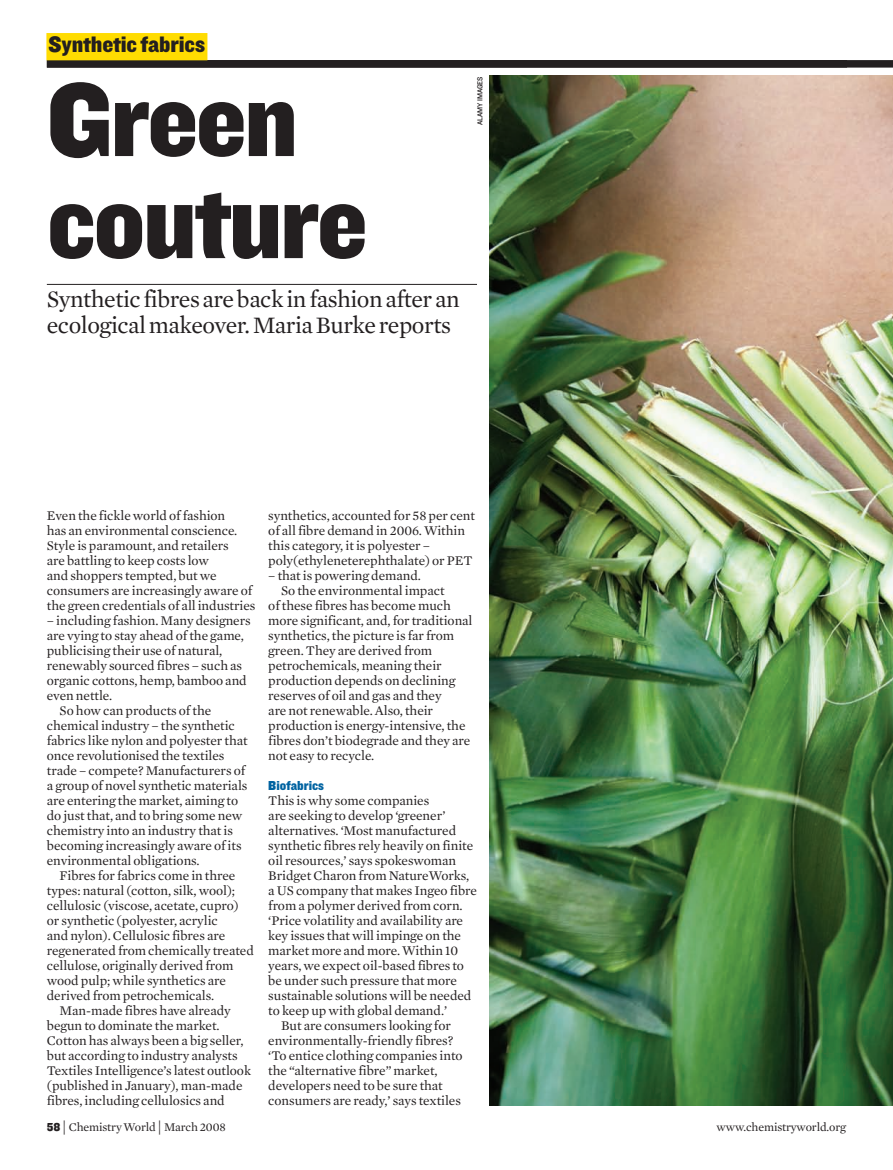
<style>
.page{position:relative;width:893px;height:1170px;background:#fff}
.page>*{position:absolute;margin:0;border:0;box-sizing:border-box;transform-origin:0 0}
.t1{font:108px/102px "Knockout HTF71 Full Middlewt";letter-spacing:-.025em;color:#231f20}
.t2{font:24px/25.5px "Mercury News HTF1 Roman";letter-spacing:-.02em;color:#231f20}
.t3{font:23.25px "Knockout HTF71 Full Middlewt";letter-spacing:-.01em;color:#231f20}
.t4{font:13.5px/15px "Mercury News HTF1 Roman";letter-spacing:-.005em;color:#231f20}
.t5{font:13.5px "Knockout HTF71 Full Middlewt";letter-spacing:-.005em;color:#0063a1}
.t6{font:12px "Mercury News HTF1 Roman";letter-spacing:-.01em;color:#231f20}
.t7{font:7.5px "Knockout HTF31 Junior Middle";letter-spacing:-.005em;color:#231f20}
.s1{font-family:"Knockout HTF71 Full Middlewt"}
.s2{font-size:15px}
</style>
<div class="page">
<div style="left:47px;top:60px;width:845px;height:8px;background:#231f20"></div>
<div style="left:46px;top:33px;width:161px;height:27px;background:#ffdc01"></div>
<img style="left:489px;top:75px;width:403px;height:1029px">
<hr style="left:47px;top:284px;width:430px;height:1px;background:#231f20">
<p class="t3" style="left:49px;top:32px;width:158px">Synthetic fabrics</p>
<p class="t1" style="left:47px;top:72px;width:322px">Green couture</p>
<p class="t2" style="left:47px;top:286px;width:414px">Synthetic fibres are back in fashion after an ecological makeover. Maria Burke reports</p>
<p class="t7" style="left:476px;top:125px;width:50px;rotate:-90deg">ALAMY IMAGES</p>
<p class="t4" style="left:47px;top:508px;width:210px">Even the fickle world of fashion<br>has an environmental conscience.<br>Style is paramount, and retailers<br>are battling to keep costs low<br>and shoppers tempted, but we consumers are increasingly aware of the green credentials of all industries</p>
<p class="t4" style="left:47px;top:613px;width:205px">– including fashion. Many designers</p>
<p class="t4" style="left:47px;top:628px;width:198px">are vying to stay ahead of the game,</p>
<p class="t4" style="left:47px;top:643px;width:177px">publicising their use of natural,</p>
<p class="t4" style="left:47px;top:658px;width:197px">renewably sourced fibres – such as</p>
<p class="t4" style="left:47px;top:673px;width:201px">organic cottons, hemp, bamboo and</p>
<p class="t4" style="left:47px;top:688px;width:67px">even nettle.</p>
<p class="t4" style="left:60px;top:703px;width:153px">So how can products of the</p>
<p class="t4" style="left:47px;top:718px;width:189px">chemical industry – the synthetic</p>
<p class="t4" style="left:47px;top:733px;width:202px">fabrics like nylon and polyester that</p>
<p class="t4" style="left:47px;top:748px;width:179px">once revolutionised the textiles</p>
<p class="t4" style="left:47px;top:763px;width:200px">trade – compete? Manufacturers of</p>
<p class="t4" style="left:47px;top:778px;width:202px">a group of novel synthetic materials</p>
<p class="t4" style="left:47px;top:793px;width:193px">are entering the market, aiming to</p>
<p class="t4" style="left:47px;top:808px;width:197px">do just that, and to bring some new</p>
<p class="t4" style="left:47px;top:823px;width:187px">chemistry into an industry that is</p>
<p class="t4" style="left:47px;top:838px;width:196px">becoming increasingly aware of its</p>
<p class="t4" style="left:47px;top:853px;width:154px">environmental obligations.</p>
<p class="t4" style="left:60px;top:868px;width:177px">Fibres for fabrics come in three</p>
<p class="t4" style="left:47px;top:883px;width:190px">types: natural (cotton, silk, wool);</p>
<p class="t4" style="left:47px;top:898px;width:193px">cellulosic (viscose, acetate, cupro)</p>
<p class="t4" style="left:47px;top:913px;width:172px">or synthetic (polyester, acrylic</p>
<p class="t4" style="left:47px;top:928px;width:180px">and nylon). Cellulosic fibres are</p>
<p class="t4" style="left:47px;top:943px;width:208px">regenerated from chemically treated</p>
<p class="t4" style="left:47px;top:958px;width:188px">cellulose, originally derived from</p>
<p class="t4" style="left:47px;top:973px;width:180px">wood pulp; while synthetics are</p>
<p class="t4" style="left:47px;top:988px;width:169px">derived from petrochemicals.</p>
<p class="t4" style="left:60px;top:1003px;width:173px">Man-made fibres have already</p>
<p class="t4" style="left:47px;top:1018px;width:174px">begun to dominate the market.</p>
<p class="t4" style="left:47px;top:1033px;width:198px">Cotton has always been a big seller,</p>
<p class="t4" style="left:47px;top:1048px;width:192px">but according to industry analysts</p>
<p class="t4" style="left:47px;top:1063px;width:206px">Textiles Intelligence’s latest outlook</p>
<p class="t4" style="left:47px;top:1078px;width:197px">(published in January), man-made</p>
<p class="t4" style="left:47px;top:1093px;width:179px">fibres, including cellulosics and</p>
<p class="t4" style="left:268px;top:508px;width:208px">synthetics, accounted for 58 per cent of all fibre demand in 2006. Within this category, it is polyester – poly(ethyleneterephthalate) or PET</p>
<p class="t4" style="left:268px;top:568px;width:154px">– that is powering demand.</p>
<p class="t4" style="left:281px;top:583px;width:165px">So the environmental impact</p>
<p class="t4" style="left:268px;top:598px;width:184px">of these fibres has become much</p>
<p class="t4" style="left:268px;top:613px;width:205px">more significant, and, for traditional</p>
<p class="t4" style="left:268px;top:628px;width:187px">synthetics, the picture is far from</p>
<p class="t4" style="left:268px;top:643px;width:165px">green. They are derived from</p>
<p class="t4" style="left:268px;top:658px;width:175px">petrochemicals, meaning their</p>
<p class="t4" style="left:268px;top:673px;width:189px">production depends on declining</p>
<p class="t4" style="left:268px;top:688px;width:175px">reserves of oil and gas and they</p>
<p class="t4" style="left:268px;top:703px;width:166px">are not renewable. Also, their</p>
<p class="t4" style="left:268px;top:718px;width:198px">production is energy-intensive, the</p>
<p class="t4" style="left:268px;top:733px;width:203px">fibres don’t biodegrade and they are</p>
<p class="t4" style="left:268px;top:748px;width:107px">not easy to recycle.</p>
<p class="t5" style="left:268px;top:778px;width:57px">Biofabrics</p>
<p class="t4" style="left:268px;top:793px;width:162px">This is why some companies</p>
<p class="t4" style="left:268px;top:808px;width:179px">are seeking to develop ‘greener’</p>
<p class="t4" style="left:268px;top:823px;width:189px">alternatives. ‘Most manufactured</p>
<p class="t4" style="left:268px;top:838px;width:206px">synthetic fibres rely heavily on finite</p>
<p class="t4" style="left:268px;top:853px;width:189px">oil resources,’ says spokeswoman</p>
<p class="t4" style="left:268px;top:868px;width:202px">Bridget Charon from NatureWorks,</p>
<p class="t4" style="left:268px;top:883px;width:210px">a US company that makes Ingeo fibre</p>
<p class="t4" style="left:268px;top:898px;width:196px">from a polymer derived from corn.</p>
<p class="t4" style="left:268px;top:913px;width:196px">‘Price volatility and availability are</p>
<p class="t4" style="left:268px;top:928px;width:194px">key issues that will impinge on the</p>
<p class="t4" style="left:268px;top:943px;width:191px">market more and more. Within 10</p>
<p class="t4" style="left:268px;top:958px;width:197px">years, we expect oil-based fibres to</p>
<p class="t4" style="left:268px;top:973px;width:190px">be under such pressure that more</p>
<p class="t4" style="left:268px;top:988px;width:204px">sustainable solutions will be needed</p>
<p class="t4" style="left:268px;top:1003px;width:180px">to keep up with global demand.’</p>
<p class="t4" style="left:281px;top:1018px;width:171px">But are consumers looking for</p>
<p class="t4" style="left:268px;top:1033px;width:186px">environmentally-friendly fibres?</p>
<p class="t4" style="left:268px;top:1048px;width:196px">‘To entice clothing companies into</p>
<p class="t4" style="left:268px;top:1063px;width:171px">the “alternative fibre” market,</p>
<p class="t4" style="left:268px;top:1078px;width:176px">developers need to be sure that</p>
<p class="t4" style="left:268px;top:1093px;width:194px">consumers are ready,’ says textiles</p>
<p class="t6" style="left:47px;top:1119px;width:180px"><span class="s1">58</span><span class="s2">|</span> Chemistry World <span class="s2">|</span> March 2008</p>
<p class="t6" style="left:716px;top:1120px;width:131px">www.chemistryworld.org</p>
</div>
